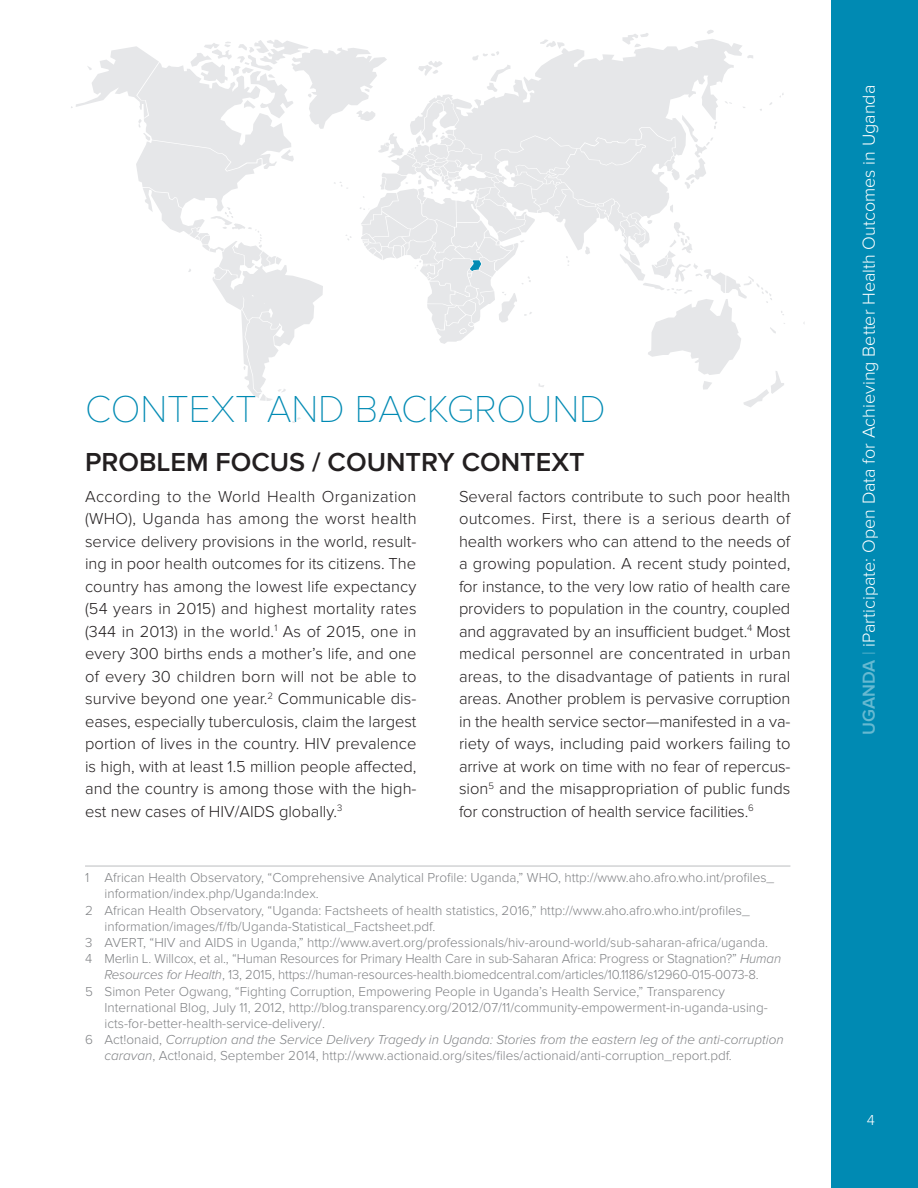
<style>
.page{position:relative;width:918px;height:1188px;background:#fff}
.page>*{position:absolute;margin:0;border:0;box-sizing:border-box;transform-origin:0 0}
.t1{font:100 39px "Proxima Nova T";letter-spacing:-.005em;color:#008ab3}
.t2{font:600 27px "Proxima Nova";color:#231f20}
.t3{font:300 18px "Proxima Nova";color:#fff}
.t4{font:300 16.5px/22.5px "Proxima Nova";color:#231f20;text-align:justify}
.t5{font:300 15px "Proxima Nova";color:#fff}
.e-footnote-text{font:300 13.5px/16.2px "Proxima Nova";color:#808285}
.s1{font-style:italic}
.s2{font-weight:600;color:#66b9d1}
.s3{color:#66b9d1}
</style>
<div class="page">
<div style="left:832px;top:0;width:86px;height:1188px;background:#008ab3"></div>
<hr style="left:85px;top:866px;width:705px;height:1px;background:#bcbdc0">
<svg style="left:292px;top:417px;width:9px;height:6px"></svg>
<svg style="left:71px;top:30px;width:714px;height:377px"></svg>
<p class="t1" style="left:85px;top:387px;width:522px">CONTEXT AND BACKGROUND</p>
<p class="t2" style="left:85px;top:446px;width:501px">PROBLEM FOCUS / COUNTRY CONTEXT</p>
<p class="t4" style="left:85px;top:485px;width:333px">According to the World Health Organization (WHO), Uganda has among the worst health service delivery provisions in the world, result&shy;ing in poor health outcomes for its citizens. The country has among the lowest life expectancy (54 years in 2015) and highest mortality rates (344 in 2013) in the world.<sup>1</sup> As of 2015, one in every 300 births ends a mother’s life, and one of every 30 children born will not be able to survive beyond one year.<sup>2</sup> Communicable dis&shy;eases, especially tuberculosis, claim the largest portion of lives in the country. HIV prevalence is high, with at least 1.5 million people affected, and the country is among those with the high&shy;est new cases of HIV/AIDS globally.<sup>3</sup></p>
<p class="t4" style="left:459px;top:485px;width:333px">Several factors contribute to such poor health outcomes. First, there is a serious dearth of health workers who can attend to the needs of a growing population. A recent study pointed, for instance, to the very low ratio of health care providers to population in the country, coupled and aggravated by an insufficient budget.<sup>4</sup> Most medical personnel are concentrated in urban areas, to the disadvantage of patients in rural areas. Another problem is pervasive corruption in the health service sector—manifested in a va&shy;riety of ways, including paid workers failing to arrive at work on time with no fear of repercus&shy;sion<sup>5</sup> and the misappropriation of public funds for construction of health service facilities.<sup>6</sup></p>
<p class="e-footnote-text" style="left:105px;top:870px;width:671px;text-indent:-20px">1 African Health Observatory, “Comprehensive Analytical Profile: Uganda,” WHO, http://www.aho.afro.who.int/profiles_ information/index.php/Uganda:Index.</p>
<p class="e-footnote-text" style="left:105px;top:902px;width:647px;text-indent:-20px">2 African Health Observatory, “Uganda: Factsheets of health statistics, 2016,” http://www.aho.afro.who.int/profiles_ information/images/f/fb/Uganda-Statistical_Factsheet.pdf.</p>
<p class="e-footnote-text" style="left:85px;top:935px;width:684px">3 AVERT, “HIV and AIDS in Uganda,” http://www.avert.org/professionals/hiv-around-world/sub-saharan-africa/uganda.</p>
<p class="e-footnote-text" style="left:85px;top:951px;width:698px;text-align:center">4 Merlin L. Willcox, et al., “Human Resources for Primary Health Care in sub-Saharan Africa: Progress or Stagnation?” <span class="s1">Human<br>Resources for Health</span>, 13, 2015, https://human-resources-health.biomedcentral.com/articles/10.1186/s12960-015-0073-8.</p>
<p class="e-footnote-text" style="left:105px;top:983px;width:665px;text-indent:-20px">5 Simon Peter Ogwang, “Fighting Corruption, Empowering People in Uganda’s Health Service,” Transparency<br>International Blog, July 11, 2012, http://blog.transparency.org/2012/07/11/community-empowerment-in-uganda-using&shy;icts-for-better-health-service-delivery/.</p>
<p class="e-footnote-text" style="left:105px;top:1032px;width:681px;text-indent:-20px">6 Act!onaid, <span class="s1">Corruption and the Service Delivery Tragedy in Uganda: Stories from the eastern leg of the anti-corruption caravan</span>, Act!onaid, September 2014, http://www.actionaid.org/sites/files/actionaid/anti-corruption_report.pdf.</p>
<p class="t3" style="left:859px;top:735px;width:651px;rotate:-90deg"><span class="s2">UGANDA</span> <span class="s3">|</span> iParticipate: Open Data for Achieving Better Health Outcomes in Uganda</p>
<p class="t5" style="left:867px;top:1111px;width:10px">4</p>
</div>
